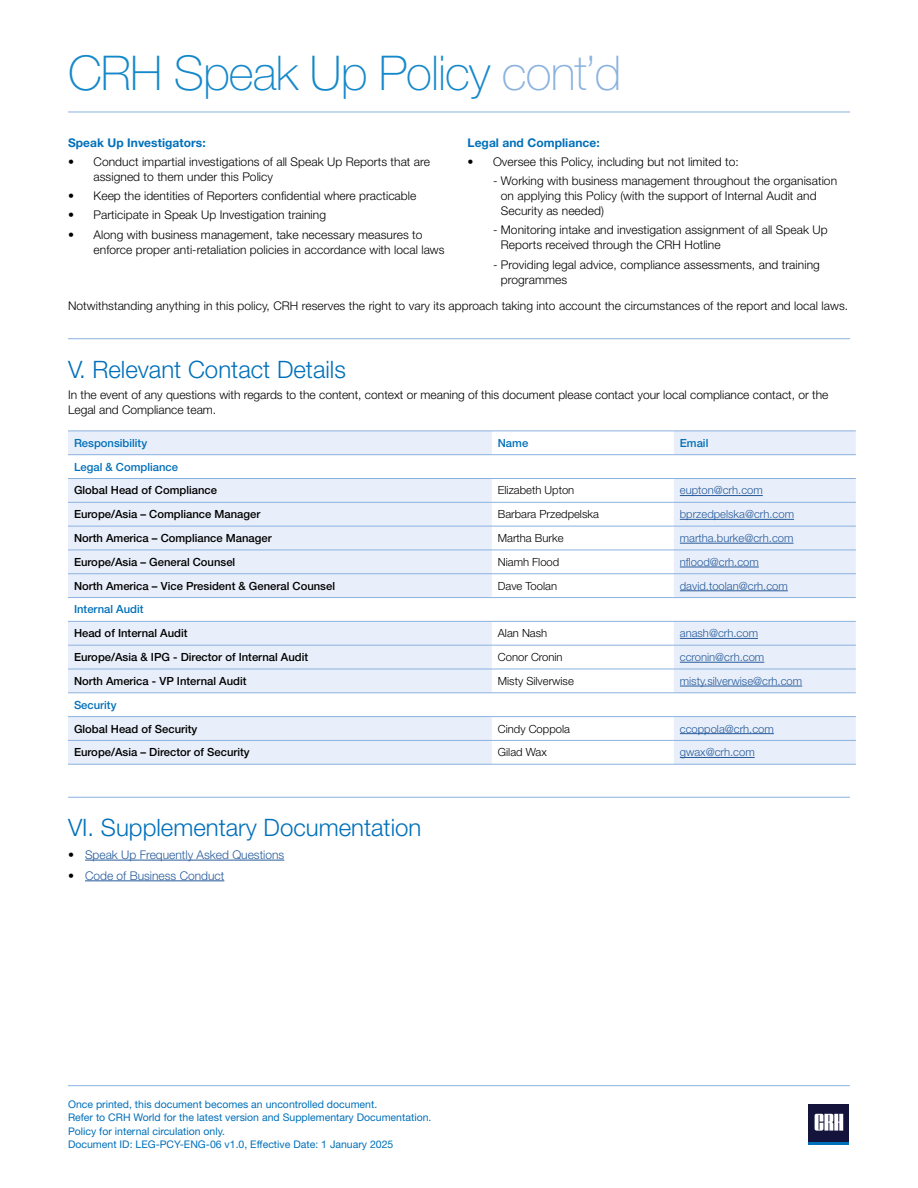
<style>
.page{position:relative;width:918px;height:1188px;background:#fff}
.page>*{position:absolute;margin:0;border:0;box-sizing:border-box;transform-origin:0 0}
.t1{font:100 48px "Helvetica Neue LT Std";letter-spacing:-.02em;color:#1588ca}
.t2{font:300 24px "Helvetica Neue LT Std";color:#0070ba}
.t3{font:300 12px/15px "Helvetica Neue LT Std";letter-spacing:.005em;color:#000}
.t4{font:300 12px "Helvetica Neue LT Std";color:#275b9b}
.t5{font:700 12px "Helvetica Neue LT Std";letter-spacing:.005em;color:#0070ba}
.t6{font:500 11.25px "Helvetica Neue LT Std";color:#000}
.t7{font:300 11.25px "Helvetica Neue LT Std";color:#275b9b}
.t8{font:300 11.25px "Helvetica Neue LT Std";color:#000}
.t9{font:500 11.25px "Helvetica Neue LT Std";color:#0070ba}
.t10{font:10.5px/13.5px "Helvetica Neue LT Std";color:#0070ba}
.s1{color:#8ab2df}
.s2{color:#000}
</style>
<div class="page">
<svg style="left:808px;top:1104px;width:41px;height:41px"></svg>
<div style="left:809px;top:1104px;width:40px;height:40px;background:#14133b"></div>
<svg style="left:815px;top:1114px;width:28px;height:17px"></svg>
<hr style="left:809px;top:1142px;width:40px;height:2px;background:#0070ba">
<hr style="left:68px;top:1085px;width:782px;height:1px;background:#8ab2df">
<svg style="left:68px;top:432px;width:788px;height:332px;fill:#e9effa"></svg>
<svg style="left:68px;top:598px;width:788px;height:118px"></svg>
<hr style="left:68px;top:431px;width:424px;height:1px;background:#8ab2df">
<hr style="left:492px;top:431px;width:182px;height:1px;background:#8ab2df">
<hr style="left:674px;top:431px;width:182px;height:1px;background:#8ab2df">
<hr style="left:68px;top:454px;width:424px;height:1px;background:#8ab2df">
<hr style="left:492px;top:454px;width:182px;height:1px;background:#8ab2df">
<hr style="left:674px;top:454px;width:182px;height:1px;background:#8ab2df">
<hr style="left:68px;top:478px;width:424px;height:1px;background:#8ab2df">
<hr style="left:492px;top:478px;width:182px;height:1px;background:#8ab2df">
<hr style="left:674px;top:478px;width:182px;height:1px;background:#8ab2df">
<hr style="left:68px;top:502px;width:424px;height:1px;background:#8ab2df">
<hr style="left:492px;top:502px;width:182px;height:1px;background:#8ab2df">
<hr style="left:674px;top:502px;width:182px;height:1px;background:#8ab2df">
<hr style="left:68px;top:526px;width:424px;height:1px;background:#8ab2df">
<hr style="left:492px;top:526px;width:182px;height:1px;background:#8ab2df">
<hr style="left:674px;top:526px;width:182px;height:1px;background:#8ab2df">
<hr style="left:68px;top:550px;width:424px;height:1px;background:#8ab2df">
<hr style="left:492px;top:550px;width:182px;height:1px;background:#8ab2df">
<hr style="left:674px;top:550px;width:182px;height:1px;background:#8ab2df">
<hr style="left:68px;top:573px;width:424px;height:1px;background:#8ab2df">
<hr style="left:492px;top:573px;width:182px;height:1px;background:#8ab2df">
<hr style="left:674px;top:573px;width:182px;height:1px;background:#8ab2df">
<hr style="left:68px;top:597px;width:424px;height:1px;background:#8ab2df">
<hr style="left:492px;top:597px;width:182px;height:1px;background:#8ab2df">
<hr style="left:674px;top:597px;width:182px;height:1px;background:#8ab2df">
<hr style="left:68px;top:621px;width:424px;height:1px;background:#8ab2df">
<hr style="left:492px;top:621px;width:182px;height:1px;background:#8ab2df">
<hr style="left:674px;top:621px;width:182px;height:1px;background:#8ab2df">
<hr style="left:68px;top:645px;width:424px;height:1px;background:#8ab2df">
<hr style="left:492px;top:645px;width:182px;height:1px;background:#8ab2df">
<hr style="left:674px;top:645px;width:182px;height:1px;background:#8ab2df">
<hr style="left:68px;top:669px;width:424px;height:1px;background:#8ab2df">
<hr style="left:492px;top:669px;width:182px;height:1px;background:#8ab2df">
<hr style="left:674px;top:669px;width:182px;height:1px;background:#8ab2df">
<hr style="left:68px;top:692px;width:424px;height:1px;background:#8ab2df">
<hr style="left:492px;top:692px;width:182px;height:1px;background:#8ab2df">
<hr style="left:674px;top:692px;width:182px;height:1px;background:#8ab2df">
<hr style="left:68px;top:716px;width:424px;height:1px;background:#8ab2df">
<hr style="left:492px;top:716px;width:182px;height:1px;background:#8ab2df">
<hr style="left:674px;top:716px;width:182px;height:1px;background:#8ab2df">
<hr style="left:68px;top:740px;width:424px;height:1px;background:#8ab2df">
<hr style="left:492px;top:740px;width:182px;height:1px;background:#8ab2df">
<hr style="left:674px;top:740px;width:182px;height:1px;background:#8ab2df">
<hr style="left:68px;top:764px;width:424px;height:1px;background:#8ab2df">
<hr style="left:492px;top:764px;width:182px;height:1px;background:#8ab2df">
<hr style="left:674px;top:764px;width:182px;height:1px;background:#8ab2df">
<hr style="left:680px;top:495px;width:83px;height:1px;background:#275b9b">
<hr style="left:680px;top:519px;width:114px;height:1px;background:#275b9b">
<hr style="left:680px;top:543px;width:113px;height:1px;background:#275b9b">
<hr style="left:680px;top:567px;width:79px;height:1px;background:#275b9b">
<hr style="left:680px;top:591px;width:108px;height:1px;background:#275b9b">
<hr style="left:680px;top:638px;width:78px;height:1px;background:#275b9b">
<hr style="left:680px;top:662px;width:84px;height:1px;background:#275b9b">
<hr style="left:680px;top:686px;width:122px;height:1px;background:#275b9b">
<hr style="left:680px;top:733px;width:94px;height:1px;background:#275b9b">
<hr style="left:680px;top:757px;width:75px;height:1px;background:#275b9b">
<hr style="left:85px;top:860px;width:199px;height:1px;background:#275b9b">
<hr style="left:85px;top:881px;width:139px;height:1px;background:#275b9b">
<hr style="left:68px;top:797px;width:782px;height:1px;background:#8ab2df">
<hr style="left:68px;top:112px;width:782px;height:1px;background:#8ab2df">
<hr style="left:68px;top:338px;width:782px;height:1px;background:#8ab2df">
<h1 class="t1" style="left:68px;top:45px;width:555px">CRH Speak Up Policy <span class="s1">cont’d</span></h1>
<p class="t5" style="left:68px;top:135px;width:139px">Speak Up Investigators:</p>
<p class="t3" style="left:94px;top:154px;width:338px;text-indent:-26px">• Conduct impartial investigations of all Speak Up Reports that are assigned to them under this Policy</p>
<p class="t3" style="left:68px;top:188px;width:350px">• Keep the identities of Reporters confidential where practicable</p>
<p class="t3" style="left:68px;top:207px;width:260px">• Participate in Speak Up Investigation training</p>
<p class="t3" style="left:94px;top:227px;width:353px;text-indent:-26px">• Along with business management, take necessary measures to enforce proper anti-retaliation policies in accordance with local laws</p>
<p class="t5" style="left:468px;top:135px;width:134px">Legal and Compliance:</p>
<p class="t3" style="left:468px;top:154px;width:273px">• Oversee this Policy, including but not limited to:</p>
<p class="t3" style="left:501px;top:173px;width:338px;text-indent:-8px">- Working with business management throughout the organisation on applying this Policy (with the support of Internal Audit and<br>Security as needed)</p>
<p class="t3" style="left:501px;top:222px;width:328px;text-indent:-8px">- Monitoring intake and investigation assignment of all Speak Up<br>Reports received through the CRH Hotline</p>
<p class="t3" style="left:501px;top:257px;width:320px;text-indent:-8px">- Providing legal advice, compliance assessments, and training programmes</p>
<p class="t3" style="left:68px;top:298px;width:782px">Notwithstanding anything in this policy, CRH reserves the right to vary its approach taking into account the circumstances of the report and local laws.</p>
<h2 class="t2" style="left:68px;top:354px;width:279px">V. Relevant Contact Details</h2>
<p class="t3" style="left:68px;top:387px;width:762px">In the event of any questions with regards to the content, context or meaning of this document please contact your local compliance contact, or the<br>Legal and Compliance team.</p>
<p class="t9" style="left:74px;top:436px;width:75px">Responsibility</p>
<p class="t9" style="left:498px;top:436px;width:32px">Name</p>
<p class="t9" style="left:680px;top:436px;width:30px">Email</p>
<p class="t9" style="left:74px;top:460px;width:105px">Legal &amp; Compliance</p>
<p class="t6" style="left:74px;top:484px;width:144px">Global Head of Compliance</p>
<p class="t8" style="left:498px;top:484px;width:78px">Elizabeth Upton</p>
<p class="t7" style="left:680px;top:484px;width:84px">eupton@crh.com</p>
<p class="t6" style="left:74px;top:508px;width:188px">Europe/Asia – Compliance Manager</p>
<p class="t8" style="left:498px;top:507px;width:103px">Barbara Przedpelska</p>
<p class="t7" style="left:680px;top:507px;width:116px">bprzedpelska@crh.com</p>
<p class="t6" style="left:74px;top:531px;width:199px">North America – Compliance Manager</p>
<p class="t8" style="left:498px;top:531px;width:67px">Martha Burke</p>
<p class="t7" style="left:680px;top:531px;width:115px">martha.burke@crh.com</p>
<p class="t6" style="left:74px;top:555px;width:163px">Europe/Asia – General Counsel</p>
<p class="t8" style="left:498px;top:555px;width:63px">Niamh Flood</p>
<p class="t7" style="left:680px;top:555px;width:81px">nflood@crh.com</p>
<p class="t6" style="left:74px;top:579px;width:263px">North America – Vice President &amp; General Counsel</p>
<p class="t8" style="left:498px;top:579px;width:61px">Dave Toolan</p>
<p class="t7" style="left:680px;top:579px;width:109px">david.toolan@crh.com</p>
<p class="t9" style="left:74px;top:603px;width:71px">Internal Audit</p>
<p class="t6" style="left:74px;top:627px;width:115px">Head of Internal Audit</p>
<p class="t8" style="left:498px;top:626px;width:51px">Alan Nash</p>
<p class="t7" style="left:680px;top:626px;width:80px">anash@crh.com</p>
<p class="t6" style="left:74px;top:650px;width:236px">Europe/Asia &amp; IPG - Director of Internal Audit</p>
<p class="t8" style="left:498px;top:650px;width:66px">Conor Cronin</p>
<p class="t7" style="left:680px;top:650px;width:86px">ccronin@crh.com</p>
<p class="t6" style="left:74px;top:674px;width:174px">North America - VP Internal Audit</p>
<p class="t8" style="left:498px;top:674px;width:78px">Misty Silverwise</p>
<p class="t7" style="left:680px;top:674px;width:124px">misty.silverwise@crh.com</p>
<p class="t9" style="left:74px;top:698px;width:44px">Security</p>
<p class="t6" style="left:74px;top:722px;width:125px">Global Head of Security</p>
<p class="t8" style="left:498px;top:722px;width:74px">Cindy Coppola</p>
<p class="t7" style="left:680px;top:722px;width:96px">ccoppola@crh.com</p>
<p class="t6" style="left:74px;top:746px;width:177px">Europe/Asia – Director of Security</p>
<p class="t8" style="left:498px;top:745px;width:50px">Gilad Wax</p>
<p class="t7" style="left:680px;top:745px;width:76px">gwax@crh.com</p>
<h2 class="t2" style="left:68px;top:813px;width:355px">VI. Supplementary Documentation</h2>
<p class="t4" style="left:68px;top:847px;width:218px"><span class="s2">•</span> Speak Up Frequently Asked Questions</p>
<p class="t4" style="left:68px;top:868px;width:158px"><span class="s2">•</span> Code of Business Conduct</p>
<p class="t10" style="left:68px;top:1097px;width:365px">Once printed, this document becomes an uncontrolled document.<br>Refer to CRH World for the latest version and Supplementary Documentation.<br>Policy for internal circulation only.<br>Document ID: LEG-PCY-ENG-06 v1.0, Effective Date: 1 January 2025</p>
</div>
